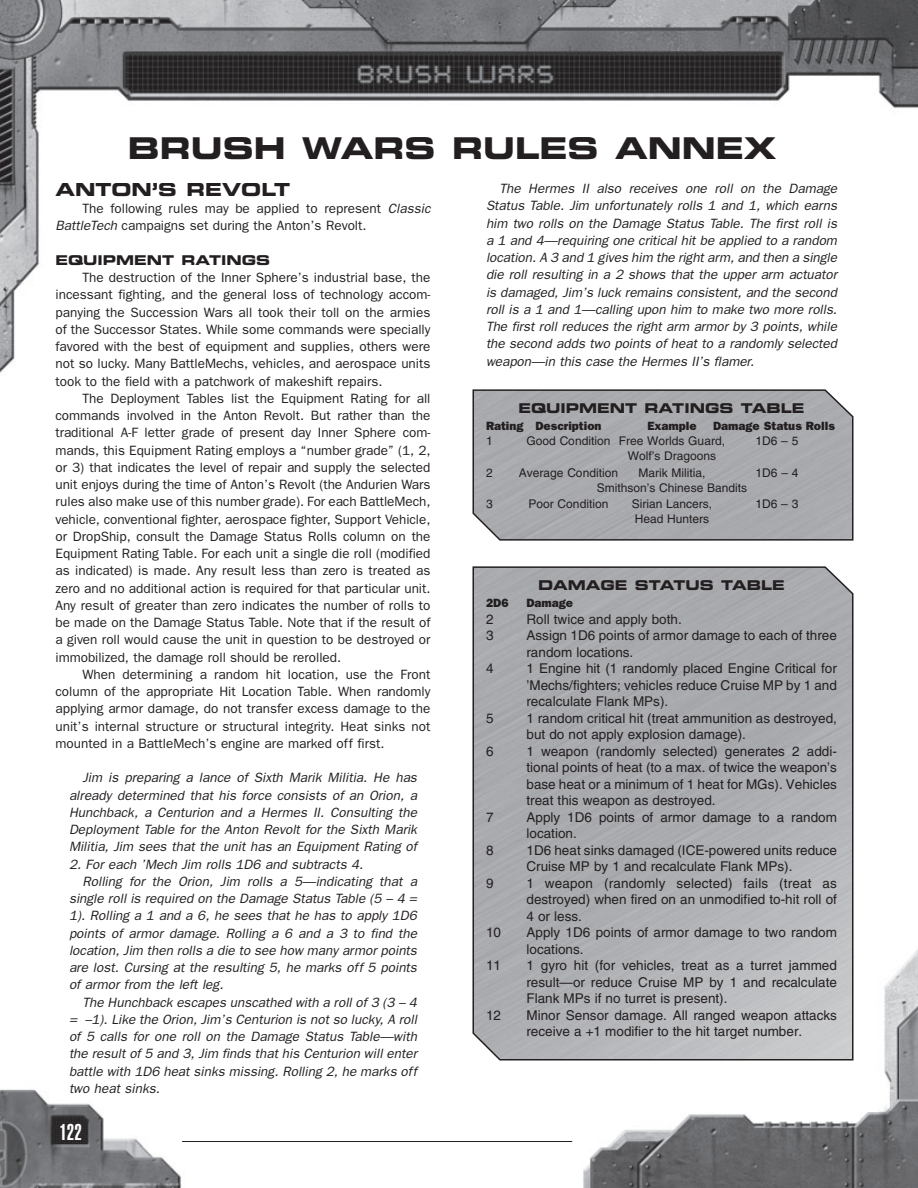
<style>
.page{position:relative;width:918px;height:1188px;background:#fff}
.page>*{position:absolute;margin:0;border:0;box-sizing:border-box;transform-origin:0 0}
.t1{font:30px "Eurostile LT Std Bold Ex 2";color:#231f20}
.t2{font:900 extra-condensed 22.5px "Helvetica";color:#fff}
.t3{font:18px "Eurostile LT Std Bold Ex 2";color:#231f20}
.t4{font:13.5px/17.2px "Franklin Gothic";color:#231f20;text-align:justify}
.t5{font:italic 13.5px/17.2px "Franklin Gothic";color:#231f20;text-align:justify}
.t6{font:13.5px/16.5px "Helvetica LT Std";color:#231f20}
.t7{font:13.5px "Eurostile LT Std Bold Ex 2";color:#231f20}
.t8{font:12px "Helvetica LT Std";color:#231f20}
.t9{font:800 12px "Franklin Gothic";color:#231f20}
.s1{font-style:italic}
</style>
<div class="page">
<svg style="left:583px;top:949px;width:335px;height:239px"></svg>
<img style="left:0;top:1089px;width:182px;height:99px">
<hr style="left:182px;top:1141px;width:390px;height:1px;background:#231f20">
<img style="left:0;top:0;width:918px;height:373px">
<div style="left:54px;top:135px;width:796px;height:47px;background:#fff"></div>
<svg style="left:472px;top:566px;width:382px;height:495px;background:#acadb1"></svg>
<div style="left:472px;top:389px;width:382px;height:152px;background:#a9aaae"></div>
<h1 class="t1" style="left:128px;top:137px;width:650px">BRUSH WARS RULES ANNEX</h1>
<h3 class="t3" style="left:56px;top:182px;width:236px">ANTON’S REVOLT</h3>
<p class="t4" style="left:56px;top:201px;width:377px;text-indent:27px">The following rules may be applied to represent <span class="s1">Classic<br>BattleTech</span> campaigns set during the Anton’s Revolt.</p>
<p class="t7" style="left:56px;top:255px;width:216px">EQUIPMENT RATINGS</p>
<p class="t4" style="left:56px;top:270px;width:377px;text-indent:27px">The destruction of the Inner Sphere’s industrial base, the incessant fighting, and the general loss of technology accom&shy;panying the Succession Wars all took their toll on the armies of the Successor States. While some commands were specially favored with the best of equipment and supplies, others were not so lucky. Many BattleMechs, vehicles, and aerospace units took to the field with a patchwork of makeshift repairs.</p>
<p class="t4" style="left:56px;top:391px;width:377px;text-indent:27px">The Deployment Tables list the Equipment Rating for all commands involved in the Anton Revolt. But rather than the traditional A-F letter grade of present day Inner Sphere com&shy;mands, this Equipment Rating employs a “number grade” (1, 2, or 3) that indicates the level of repair and supply the selected unit enjoys during the time of Anton’s Revolt (the Andurien Wars rules also make use of this number grade). For each BattleMech, vehicle, conventional fighter, aerospace fighter, Support Vehicle, or DropShip, consult the Damage Status Rolls column on the Equipment Rating Table. For each unit a single die roll (modified as indicated) is made. Any result less than zero is treated as zero and no additional action is required for that particular unit.<br>Any result of greater than zero indicates the number of rolls to be made on the Damage Status Table. Note that if the result of a given roll would cause the unit in question to be destroyed or immobilized, the damage roll should be rerolled.</p>
<p class="t4" style="left:56px;top:667px;width:377px;text-indent:27px">When determining a random hit location, use the Front column of the appropriate Hit Location Table. When randomly applying armor damage, do not transfer excess damage to the unit’s internal structure or structural integrity. Heat sinks not mounted in a BattleMech’s engine are marked off first.</p>
<p class="t5" style="left:69px;top:770px;width:350px;text-indent:14px">Jim is preparing a lance of Sixth Marik Militia. He has already determined that his force consists of an Orion, a Hunchback, a Centurion and a Hermes II. Consulting the Deployment Table for the Anton Revolt for the Sixth Marik Militia, Jim sees that the unit has an Equipment Rating of</p>
<p class="t5" style="left:69px;top:856px;width:296px">2. For each ’Mech Jim rolls 1D6 and subtracts 4.</p>
<p class="t5" style="left:82px;top:874px;width:336px">Rolling for the Orion, Jim rolls a 5—indicating that a</p>
<p class="t5" style="left:69px;top:891px;width:349px">single roll is required on the Damage Status Table (5 – 4 =</p>
<p class="t5" style="left:69px;top:908px;width:350px">1). Rolling a 1 and a 6, he sees that he has to apply 1D6</p>
<p class="t5" style="left:69px;top:925px;width:350px">points of armor damage. Rolling a 6 and a 3 to find the</p>
<p class="t5" style="left:69px;top:943px;width:350px">location, Jim then rolls a die to see how many armor points</p>
<p class="t5" style="left:69px;top:960px;width:349px">are lost. Cursing at the resulting 5, he marks off 5 points</p>
<p class="t5" style="left:69px;top:977px;width:156px">of armor from the left leg.</p>
<p class="t5" style="left:82px;top:994px;width:336px">The Hunchback escapes unscathed with a roll of 3 (3 – 4</p>
<p class="t5" style="left:69px;top:1012px;width:349px">= –1). Like the Orion, Jim’s Centurion is not so lucky, A roll</p>
<p class="t5" style="left:69px;top:1029px;width:349px">of 5 calls for one roll on the Damage Status Table—with</p>
<p class="t5" style="left:69px;top:1046px;width:350px">the result of 5 and 3, Jim finds that his Centurion will enter</p>
<p class="t5" style="left:69px;top:1063px;width:349px">battle with 1D6 heat sinks missing. Rolling 2, he marks off</p>
<p class="t5" style="left:69px;top:1081px;width:92px">two heat sinks.</p>
<h2 class="t2" style="left:59px;top:1124px;width:24px">122</h2>
<p class="t5" style="left:486px;top:181px;width:353px;text-indent:14px">The Hermes II also receives one roll on the Damage Status Table. Jim unfortunately rolls 1 and 1, which earns him two rolls on the Damage Status Table. The first roll is a 1 and 4—requiring one critical hit be applied to a random location. A 3 and 1 gives him the right arm, and then a single die roll resulting in a 2 shows that the upper arm actuator is damaged, Jim’s luck remains consistent, and the second roll is a 1 and 1—calling upon him to make two more rolls.<br>The first roll reduces the right arm armor by 3 points, while the second adds two points of heat to a randomly selected weapon—in this case the Hermes II’s flamer.</p>
<p class="t7" style="left:519px;top:403px;width:287px">EQUIPMENT RATINGS TABLE</p>
<p class="t9" style="left:486px;top:422px;width:117px">Rating Description</p>
<p class="t9" style="left:647px;top:422px;width:51px">Example</p>
<p class="t9" style="left:713px;top:422px;width:123px">Damage Status Rolls</p>
<p class="t8" style="left:486px;top:436px;width:8px">1</p>
<p class="t8" style="left:527px;top:436px;width:200px">Good Condition Free Worlds Guard,</p>
<p class="t8" style="left:756px;top:436px;width:44px">1D6 – 5</p>
<p class="t8" style="left:628px;top:451px;width:90px">Wolf’s Dragoons</p>
<p class="t8" style="left:486px;top:468px;width:8px">2</p>
<p class="t8" style="left:519px;top:468px;width:101px">Average Condition</p>
<p class="t8" style="left:639px;top:468px;width:68px">Marik Militia,</p>
<p class="t8" style="left:756px;top:468px;width:44px">1D6 – 4</p>
<p class="t8" style="left:597px;top:483px;width:152px">Smithson’s Chinese Bandits</p>
<p class="t8" style="left:486px;top:499px;width:8px">3</p>
<p class="t8" style="left:529px;top:499px;width:81px">Poor Condition</p>
<p class="t8" style="left:632px;top:499px;width:82px">Sirian Lancers,</p>
<p class="t8" style="left:756px;top:499px;width:44px">1D6 – 3</p>
<p class="t8" style="left:635px;top:514px;width:76px">Head Hunters</p>
<p class="t7" style="left:538px;top:580px;width:248px">DAMAGE STATUS TABLE</p>
<p class="t9" style="left:486px;top:599px;width:24px">2D6</p>
<p class="t9" style="left:526px;top:599px;width:48px">Damage</p>
<p class="t6" style="left:486px;top:612px;width:9px">2</p>
<p class="t6" style="left:526px;top:612px;width:157px">Roll twice and apply both.</p>
<p class="t6" style="left:486px;top:628px;width:9px">3</p>
<p class="t6" style="left:526px;top:628px;width:312px">Assign 1D6 points of armor damage to each of three random locations.</p>
<p class="t6" style="left:486px;top:661px;width:9px">4</p>
<p class="t6" style="left:526px;top:661px;width:312px;text-align:justify">1 Engine hit (1 randomly placed Engine Critical for ’Mechs/fighters; vehicles reduce Cruise MP by 1 and recalculate Flank MPs).</p>
<p class="t6" style="left:486px;top:711px;width:9px">5</p>
<p class="t6" style="left:526px;top:711px;width:312px">1 random critical hit (treat ammunition as destroyed, but do not apply explosion damage).</p>
<p class="t6" style="left:486px;top:744px;width:9px">6</p>
<p class="t6" style="left:526px;top:744px;width:312px;text-align:justify">1 weapon (randomly selected) generates 2 addi&shy;tional points of heat (to a max. of twice the weapon’s base heat or a minimum of 1 heat for MGs). Vehicles treat this weapon as destroyed.</p>
<p class="t6" style="left:486px;top:810px;width:9px">7</p>
<p class="t6" style="left:526px;top:810px;width:312px">Apply 1D6 points of armor damage to a random location.</p>
<p class="t6" style="left:486px;top:843px;width:9px">8</p>
<p class="t6" style="left:526px;top:843px;width:312px">1D6 heat sinks damaged (ICE-powered units reduce<br>Cruise MP by 1 and recalculate Flank MPs).</p>
<p class="t6" style="left:486px;top:876px;width:9px">9</p>
<p class="t6" style="left:526px;top:876px;width:312px;text-align:justify">1 weapon (randomly selected) fails (treat as destroyed) when fired on an unmodified to-hit roll of 4 or less.</p>
<p class="t6" style="left:486px;top:925px;width:17px">10</p>
<p class="t6" style="left:526px;top:925px;width:312px">Apply 1D6 points of armor damage to two random locations.</p>
<p class="t6" style="left:486px;top:958px;width:17px">11</p>
<p class="t6" style="left:526px;top:958px;width:312px;text-align:justify">1 gyro hit (for vehicles, treat as a turret jammed result—or reduce Cruise MP by 1 and recalculate Flank MPs if no turret is present).</p>
<p class="t6" style="left:486px;top:1008px;width:17px">12</p>
<p class="t6" style="left:526px;top:1008px;width:312px">Minor Sensor damage. All ranged weapon attacks receive a +1 modifier to the hit target number.</p>
</div>
